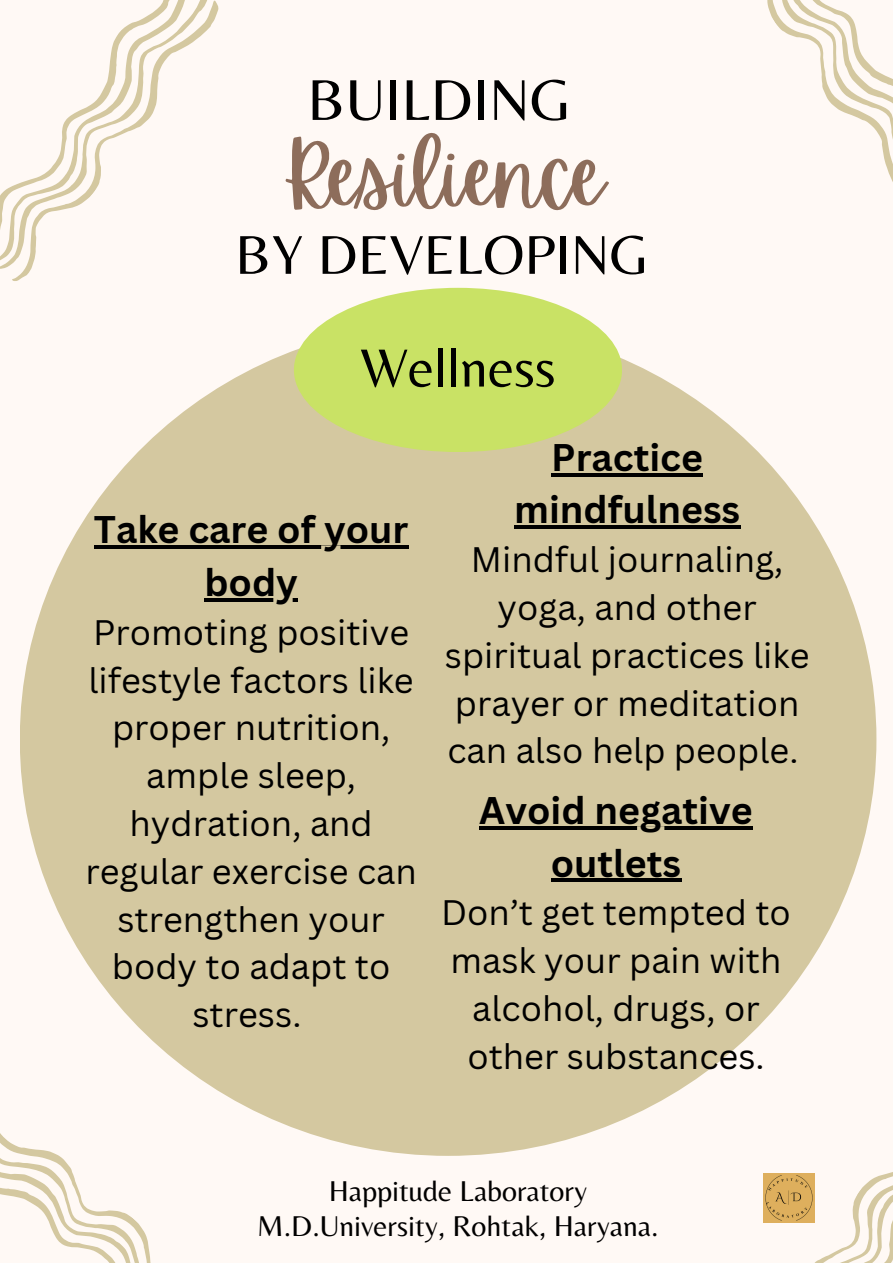
<style>
.page{position:relative;width:893px;height:1263px;background:#fff9f5}
.page>*{position:absolute;margin:0;border:0;box-sizing:border-box;transform-origin:0 0}
.t1{font:83.47px "Apricots";color:#8d6d5b}
.t2{font:59.78px "Belleza";color:#000}
.t3{font:56.78px "Belleza";color:#000}
.t4{font:55.72px "Belleza";color:#000}
.t5{font:700 37.5px/52.3px "Canva Sans";color:#000;text-align:center}
.t6{font:34.5px/47.8px "Canva Sans";color:#000;text-align:center}
.t7{font:29.85px "Belleza";color:#000}
</style>
<div class="page">
<div style="left:20px;top:323px;width:856px;height:833px;background:#d4c8a0;border-radius:50%"></div>
<div style="left:294px;top:288px;width:328px;height:164px;background:#c9e265;border-radius:50%"></div>
<svg style="left:767px;top:0;width:126px;height:182px"></svg>
<svg style="left:0;top:0;width:219px;height:277px"></svg>
<svg style="left:0;top:1070px;width:223px;height:193px"></svg>
<svg style="left:763px;top:1172px;width:130px;height:91px"></svg>
<hr style="left:94px;top:546px;width:314px;height:3px;background:#000">
<hr style="left:204px;top:598px;width:94px;height:3px;background:#000">
<hr style="left:479px;top:826px;width:273px;height:4px;background:#000">
<hr style="left:551px;top:879px;width:130px;height:3px;background:#000">
<hr style="left:551px;top:473px;width:152px;height:3px;background:#000">
<hr style="left:514px;top:525px;width:226px;height:4px;background:#000">
<p class="t2" style="left:307px;top:64px;width:265px">BUILDING</p>
<h2 class="t1" style="left:281px;top:129px;width:325px">Resilience</h2>
<h4 class="t3" style="left:235px;top:221px;width:414px">BY DEVELOPING</h4>
<h1 class="t4" style="left:360px;top:335px;width:197px">Wellness</h1>
<h4 class="t5" style="left:94px;top:503px;width:316px">Take care of your</h4>
<h4 class="t5" style="left:204px;top:555px;width:95px">body</h4>
<h4 class="t6" style="left:85px;top:607px;width:333px">Promoting positive lifestyle factors like proper nutrition, ample sleep, hydration, and regular exercise can strengthen your body to adapt to stress.</h4>
<p class="t5" style="left:514px;top:430px;width:228px">Practice mindfulness</p>
<p class="t6" style="left:445px;top:535px;width:366px">Mindful journaling, yoga, and other spiritual practices like prayer or meditation can also help people.</p>
<p class="t5" style="left:479px;top:783px;width:275px">Avoid negative outlets</p>
<p class="t6" style="left:441px;top:888px;width:351px">Don’t get tempted to mask your pain with alcohol, drugs, or other substances.</p>
<h2 class="t7" style="left:329px;top:1174px;width:260px">Happitude Laboratory</h2>
<h3 class="t7" style="left:257px;top:1208px;width:403px">M.D.University, Rohtak, Haryana.</h3>
</div>
